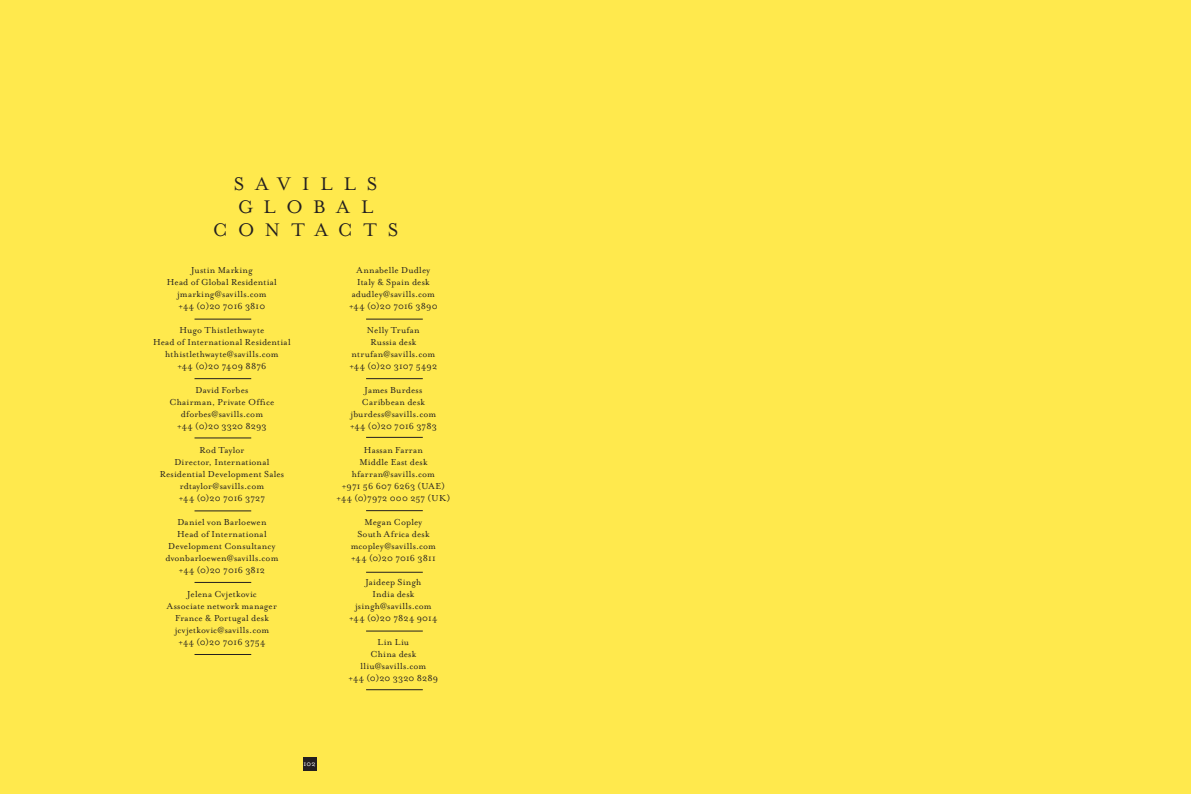
<style>
.page{position:relative;width:1191px;height:794px;background:#fff}
.page>*{position:absolute;margin:0;border:0;box-sizing:border-box;transform-origin:0 0}
.t1{font:21px/23px "Mrs Eaves Roman";letter-spacing:.515em;color:#231f20;text-align:center}
.t2{font:10px/12px "Mrs Eaves Roman";letter-spacing:.02em;color:#231f20;text-align:center}
.t3{font:8px "Mrs Eaves Roman";color:#fff}
</style>
<div class="page">
<div style="left:0;top:0;width:595px;height:794px;background:#ffe94d"></div>
<hr style="left:366px;top:572px;width:57px;height:1px;background:#231f20">
<div style="left:303px;top:757px;width:13px;height:13px;background:#231f20"></div>
<hr style="left:194px;top:319px;width:57px;height:1px;background:#231f20">
<hr style="left:366px;top:319px;width:57px;height:1px;background:#231f20">
<hr style="left:366px;top:378px;width:57px;height:1px;background:#231f20">
<hr style="left:366px;top:631px;width:57px;height:1px;background:#231f20">
<hr style="left:194px;top:378px;width:57px;height:1px;background:#231f20">
<hr style="left:194px;top:438px;width:57px;height:1px;background:#231f20">
<hr style="left:194px;top:511px;width:57px;height:1px;background:#231f20">
<hr style="left:194px;top:582px;width:57px;height:1px;background:#231f20">
<hr style="left:194px;top:654px;width:57px;height:1px;background:#231f20">
<hr style="left:366px;top:437px;width:57px;height:1px;background:#231f20">
<hr style="left:366px;top:510px;width:57px;height:1px;background:#231f20">
<hr style="left:366px;top:689px;width:57px;height:1px;background:#231f20">
<div style="left:595px;top:0;width:596px;height:794px;background:#ffe94d"></div>
<h1 class="t1" style="left:213px;top:173px;width:187px">SAVILLS<br>GLOBAL<br>CONTACTS</h1>
<p class="t2" style="left:167px;top:264px;width:111px">Justin Marking<br>Head of Global Residential jmarking@savills.com<br>+44 (0)20 7016 3810</p>
<p class="t2" style="left:153px;top:324px;width:139px">Hugo Thistlethwayte<br>Head of International Residential hthistlethwayte@savills.com<br>+44 (0)20 7409 8876</p>
<p class="t2" style="left:169px;top:384px;width:106px">David Forbes<br>Chairman, Private Office dforbes@savills.com<br>+44 (0)20 3320 8293</p>
<p class="t2" style="left:160px;top:444px;width:126px">Rod Taylor<br>Director, International<br>Residential Development Sales rdtaylor@savills.com<br>+44 (0)20 7016 3727</p>
<p class="t2" style="left:165px;top:516px;width:114px">Daniel von Barloewen<br>Head of International<br>Development Consultancy dvonbarloewen@savills.com +44 (0)20 7016 3812</p>
<p class="t2" style="left:167px;top:588px;width:112px">Jelena Cvjetkovic<br>Associate network manager<br>France &amp; Portugal desk jcvjetkovic@savills.com +44 (0)20 7016 3754</p>
<p class="t2" style="left:349px;top:264px;width:90px">Annabelle Dudley<br>Italy &amp; Spain desk adudley@savills.com +44 (0)20 7016 3890</p>
<p class="t2" style="left:349px;top:324px;width:89px">Nelly Trufan<br>Russia desk ntrufan@savills.com +44 (0)20 3107 5492</p>
<p class="t2" style="left:350px;top:384px;width:88px">James Burdess<br>Caribbean desk jburdess@savills.com +44 (0)20 7016 3783</p>
<p class="t2" style="left:336px;top:444px;width:115px">Hassan Farran<br>Middle East desk hfarran@savills.com<br>+971 56 607 6263 (UAE) +44 (0)7972 000 257 (UK)</p>
<p class="t2" style="left:351px;top:516px;width:87px">Megan Copley<br>South Africa desk mcopley@savills.com +44 (0)20 7016 3811</p>
<p class="t2" style="left:349px;top:576px;width:90px">Jaideep Singh<br>India desk jsingh@savills.com +44 (0)20 7824 9014</p>
<p class="t2" style="left:348px;top:636px;width:91px">Lin Liu<br>China desk lliu@savills.com<br>+44 (0)20 3320 8289</p>
<p class="t3" style="left:303px;top:759px;width:14px">102</p>
</div>
